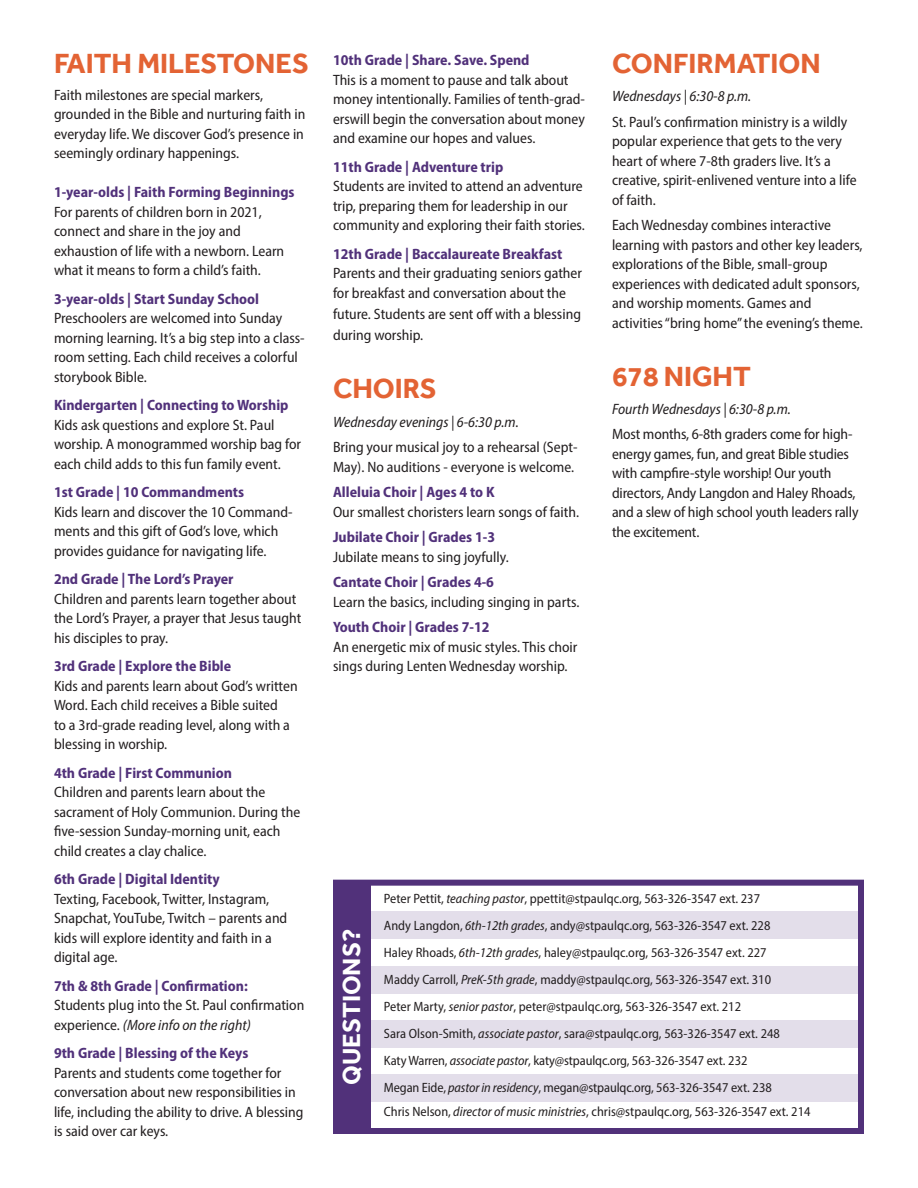
<style>
.page{position:relative;width:918px;height:1188px;background:#fff}
.page>*{position:absolute;margin:0;border:0;box-sizing:border-box;transform-origin:0 0}
.t1{font:700 28.5px "Effra";color:#e36334}
.t2{font:700 25.5px "Effra";color:#fff}
.t3{font:semi-condensed 15px/19.5px "Myriad Pro";color:#231f20}
.t4{font:700 semi-condensed 15px "Myriad Pro";color:#51317a}
.t5{font:italic semi-condensed 15px "Myriad Pro";color:#231f20}
.t6{font:semi-condensed 13.5px/27px "Myriad Pro";color:#231f20}
.s1{font-style:italic}
</style>
<div class="page">
<div style="left:368px;top:1020px;width:493px;height:27px;background:#e3deea"></div>
<div style="left:368px;top:1074px;width:493px;height:28px;background:#e3deea"></div>
<div style="left:368px;top:912px;width:493px;height:27px;background:#e3deea"></div>
<div style="left:368px;top:966px;width:493px;height:27px;background:#e3deea"></div>
<div style="left:333px;top:880px;width:531px;height:254px;border:6px solid #51317a"></div>
<div style="left:333px;top:882px;width:37px;height:252px;background:#51317a"></div>
<h1 class="t1" style="left:54px;top:47px;width:256px">FAITH MILESTONES</h1>
<p class="t3" style="left:54px;top:85px;width:253px">Faith milestones are special markers, grounded in the Bible and nurturing faith in everyday life. We discover God’s presence in seemingly ordinary happenings.</p>
<p class="t4" style="left:54px;top:182px;width:242px">1-year-olds | Faith Forming Beginnings</p>
<p class="t3" style="left:54px;top:202px;width:232px">For parents of children born in 2021, connect and share in the joy and exhaustion of life with a newborn. Learn what it means to form a child’s faith.</p>
<p class="t4" style="left:54px;top:289px;width:207px">3-year-olds | Start Sunday School</p>
<p class="t3" style="left:54px;top:308px;width:252px">Preschoolers are welcomed into Sunday morning learning. It’s a big step into a class&shy;room setting. Each child receives a colorful storybook Bible.</p>
<p class="t4" style="left:54px;top:395px;width:236px">Kindergarten | Connecting to Worship</p>
<p class="t3" style="left:54px;top:415px;width:249px">Kids ask questions and explore St. Paul worship. A monogrammed worship bag for each child adds to this fun family event.</p>
<p class="t4" style="left:54px;top:482px;width:192px">1st Grade | 10 Commandments</p>
<p class="t3" style="left:54px;top:502px;width:240px">Kids learn and discover the 10 Command&shy;ments and this gift of God’s love, which provides guidance for navigating life.</p>
<p class="t4" style="left:54px;top:569px;width:181px">2nd Grade | The Lord’s Prayer</p>
<p class="t3" style="left:54px;top:589px;width:249px">Children and parents learn together about the Lord’s Prayer, a prayer that Jesus taught his disciples to pray.</p>
<p class="t4" style="left:54px;top:656px;width:179px">3rd Grade | Explore the Bible</p>
<p class="t3" style="left:54px;top:676px;width:245px">Kids and parents learn about God’s written Word. Each child receives a Bible suited<br>to a 3rd-grade reading level, along with a blessing in worship.</p>
<p class="t4" style="left:54px;top:763px;width:180px">4th Grade | First Communion</p>
<p class="t3" style="left:54px;top:782px;width:248px">Children and parents learn about the sacrament of Holy Communion. During the five-session Sunday-morning unit, each child creates a clay chalice.</p>
<p class="t4" style="left:54px;top:869px;width:167px">6th Grade | Digital Identity</p>
<p class="t3" style="left:54px;top:889px;width:235px">Texting, Facebook, Twitter, Instagram, Snapchat, YouTube, Twitch – parents and kids will explore identity and faith in a digital age.</p>
<p class="t4" style="left:54px;top:976px;width:195px">7th &amp; 8th Grade | Confirmation:</p>
<p class="t3" style="left:54px;top:995px;width:252px">Students plug into the St. Paul confirmation experience. <span class="s1">(More info on the right)</span></p>
<p class="t4" style="left:54px;top:1043px;width:196px">9th Grade | Blessing of the Keys</p>
<p class="t3" style="left:54px;top:1063px;width:251px">Parents and students come together for conversation about new responsibilities in life, including the ability to drive. A blessing is said over car keys.</p>
<p class="t4" style="left:333px;top:51px;width:198px">10th Grade | Share. Save. Spend</p>
<p class="t3" style="left:333px;top:70px;width:253px">This is a moment to pause and talk about money intentionally. Families of tenth-grad&shy;erswill begin the conversation about money and examine our hopes and values.</p>
<p class="t4" style="left:333px;top:157px;width:172px">11th Grade | Adventure trip</p>
<p class="t3" style="left:333px;top:176px;width:253px">Students are invited to attend an adventure trip, preparing them for leadership in our community and exploring their faith stories.</p>
<p class="t4" style="left:333px;top:244px;width:231px">12th Grade | Baccalaureate Breakfast</p>
<p class="t3" style="left:333px;top:263px;width:251px">Parents and their graduating seniors gather for breakfast and conversation about the</p>
<p class="t3" style="left:333px;top:303px;width:250px;line-height:21px">future. Students are sent off with a blessing during worship.</p>
<h1 class="t1" style="left:333px;top:372px;width:105px">CHOIRS</h1>
<p class="t5" style="left:333px;top:412px;width:187px">Wednesday evenings | 6-6:30 p.m.</p>
<p class="t3" style="left:333px;top:437px;width:246px">Bring your musical joy to a rehearsal (Sept-<br>May). No auditions - everyone is welcome.</p>
<p class="t4" style="left:333px;top:482px;width:163px">Alleluia Choir | Ages 4 to K</p>
<p class="t3" style="left:333px;top:502px;width:248px">Our smallest choristers learn songs of faith.</p>
<p class="t4" style="left:333px;top:527px;width:164px">Jubilate Choir | Grades 1-3</p>
<p class="t3" style="left:333px;top:547px;width:177px">Jubilate means to sing joyfully.</p>
<p class="t4" style="left:333px;top:572px;width:163px">Cantate Choir | Grades 4-6</p>
<p class="t3" style="left:333px;top:592px;width:248px">Learn the basics, including singing in parts.</p>
<p class="t4" style="left:333px;top:617px;width:158px">Youth Choir | Grades 7-12</p>
<p class="t3" style="left:333px;top:637px;width:246px">An energetic mix of music styles. This choir sings during Lenten Wednesday worship.</p>
<h1 class="t1" style="left:612px;top:47px;width:210px">CONFIRMATION</h1>
<p class="t5" style="left:612px;top:87px;width:141px">Wednesdays | 6:30-8 p.m.</p>
<p class="t3" style="left:612px;top:112px;width:246px">St. Paul’s confirmation ministry is a wildly popular experience that gets to the very heart of where 7-8th graders live. It’s a creative, spirit-enlivened venture into a life of faith.</p>
<p class="t3" style="left:612px;top:215px;width:252px">Each Wednesday combines interactive learning with pastors and other key leaders, explorations of the Bible, small-group experiences with dedicated adult sponsors, and worship moments. Games and activities “bring home” the evening’s theme.</p>
<h1 class="t1" style="left:612px;top:359px;width:141px">678 NIGHT</h1>
<p class="t5" style="left:612px;top:400px;width:180px">Fourth Wednesdays | 6:30-8 p.m.</p>
<p class="t3" style="left:612px;top:424px;width:248px">Most months, 6-8th graders come for high&shy;energy games, fun, and great Bible studies with campfire-style worship! Our youth directors, Andy Langdon and Haley Rhoads, and a slew of high school youth leaders rally the excitement.</p>
<h2 class="t2" style="left:336px;top:1085px;width:157px;rotate:-90deg">QUESTIONS?</h2>
<p class="t6" style="left:384px;top:885px;width:398px">Peter Pettit, <span class="s1">teaching pastor</span>, ppettit@stpaulqc.org, 563-326-3547 ext. 237<br>Andy Langdon, <span class="s1">6th-12th grades</span>, andy@stpaulqc.org, 563-326-3547 ext. 228<br>Haley Rhoads, <span class="s1">6th-12th grades</span>, haley@stpaulqc.org, 563-326-3547 ext. 227<br>Maddy Carroll, <span class="s1">PreK-5th grade</span>, maddy@stpaulqc.org, 563-326-3547 ext. 310<br>Peter Marty, <span class="s1">senior pastor</span>, peter@stpaulqc.org, 563-326-3547 ext. 212<br>Sara Olson-Smith, <span class="s1">associate pastor</span>, sara@stpaulqc.org, 563-326-3547 ext. 248<br>Katy Warren, <span class="s1">associate pastor</span>, katy@stpaulqc.org, 563-326-3547 ext. 232<br>Megan Eide, <span class="s1">pastor in residency</span>, megan@stpaulqc.org, 563-326-3547 ext. 238</p>
<p class="t6" style="left:384px;top:1098px;width:428px">Chris Nelson, <span class="s1">director of music ministries</span>, chris@stpaulqc.org, 563-326-3547 ext. 214</p>
</div>
